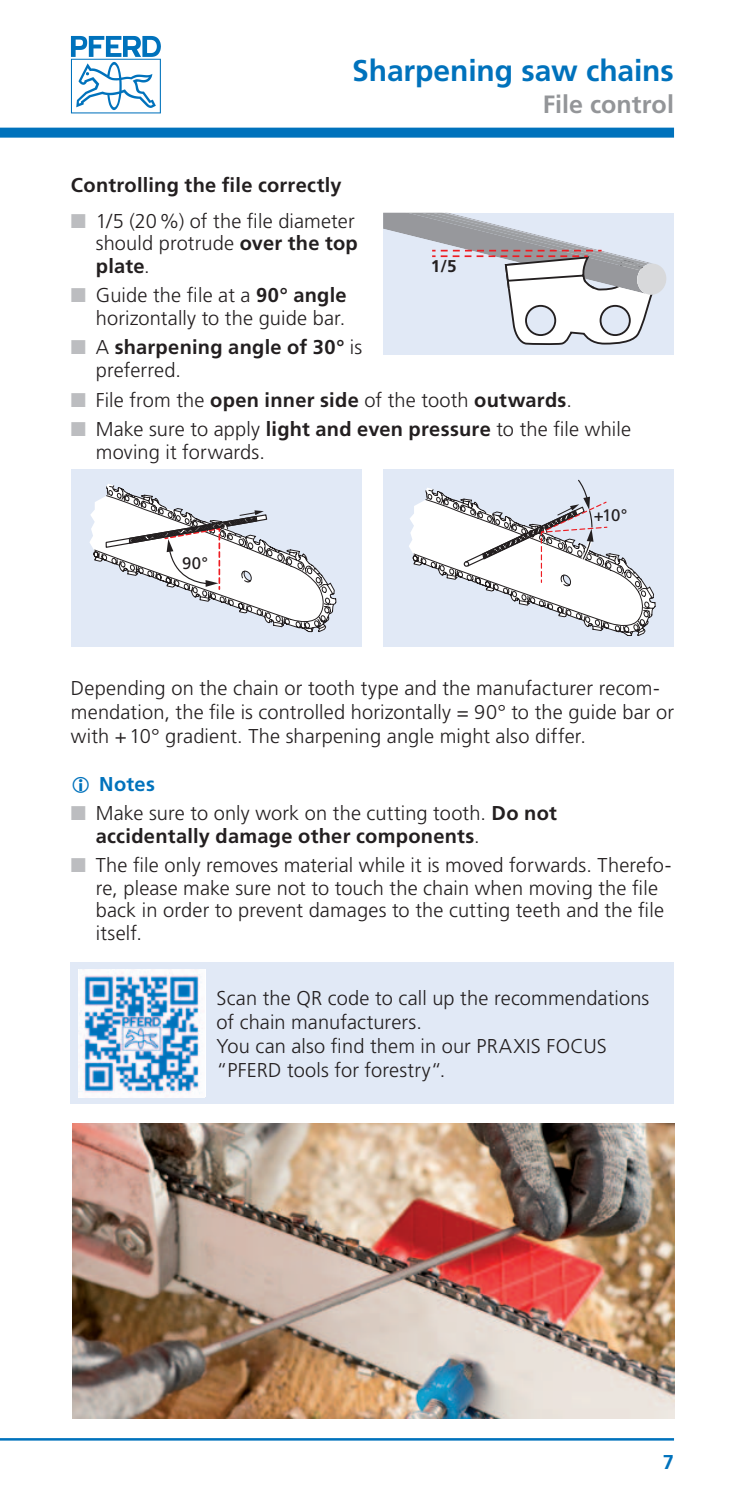
<style>
.page{position:relative;width:745px;height:1489px;background:#fff}
.page>*{position:absolute;margin:0;border:0;box-sizing:border-box;transform-origin:0 0}
.t1{font:700 30px "Frutiger LT Pro";letter-spacing:-.005em;color:#0072bc}
.t2{font:700 25px "Frutiger LT Pro";letter-spacing:.005em;color:#939598}
.t3{font:300 20px/22.5px "Frutiger LT Pro";letter-spacing:.005em;color:#231f20}
.t4{font:700 20px/22.5px "Frutiger LT Pro";letter-spacing:.015em;color:#231f20}
.t5{font:700 20px "Frutiger LT Pro";letter-spacing:.015em;color:#0072bc}
.t6{font:700 17px "Frutiger LT Pro";color:#231f20}
.t7{font:16.75px "Frutiger LT Pro";color:#231f20}
.s1{color:#bcbdc0}
.s2{font-weight:700}
.s3{font-weight:300}
</style>
<div class="page">
<hr style="left:0;top:1437px;width:673px;height:3px;background:#0072bc">
<div style="left:0;top:128px;width:673px;height:10px;background:#0072bc"></div>
<svg style="left:71px;top:36px;width:90px;height:77px"></svg>
<div style="left:383px;top:469px;width:290px;height:177px;background:#e1e9f6"></div>
<svg style="left:409px;top:479px;width:246px;height:157px"></svg>
<div style="left:71px;top:469px;width:290px;height:177px;background:#e1e9f6"></div>
<svg style="left:89px;top:484px;width:247px;height:148px"></svg>
<div style="left:383px;top:213px;width:290px;height:141px;background:#e1e9f6"></div>
<svg style="left:383px;top:213px;width:283px;height:132px"></svg>
<img style="left:72px;top:1123px;width:602px;height:294px">
<div style="left:71px;top:962px;width:602px;height:142px;background:#e1e9f6"></div>
<img style="left:78px;top:969px;width:127px;height:128px">
<h1 class="t1" style="left:352px;top:53px;width:323px">Sharpening saw chains</h1>
<p class="t2" style="left:542px;top:90px;width:133px">File control</p>
<p class="t4" style="left:71px;top:174px;width:272px">Controlling the file correctly</p>
<p class="t3" style="left:96px;top:210px;width:263px;text-indent:-25px"><span class="s1">■</span> 1/5 (20%) of the file diameter should protrude <span class="s2">over the top plate</span>.</p>
<p class="t3" style="left:71px;top:284px;width:277px;text-align:right"><span class="s1">■</span> Guide the file at a <span class="s2">90° angle </span>horizontally to the guide bar.</p>
<p class="t4" style="left:96px;top:336px;width:268px;text-indent:-25px"><span class="s1">■</span> <span class="s3">A</span> sharpening angle of 30° <span class="s3">is preferred.</span></p>
<p class="t3" style="left:71px;top:388px;width:502px"><span class="s1">■</span> File from the <span class="s2">open inner side</span> of the tooth <span class="s2">outwards</span>.</p>
<p class="t3" style="left:96px;top:418px;width:536px;text-indent:-25px"><span class="s1">■</span> Make sure to apply <span class="s2">light and even pressure</span> to the file while moving it forwards.</p>
<p class="t6" style="left:430px;top:256px;width:27px">1/5</p>
<p class="t7" style="left:182px;top:553px;width:28px">90°</p>
<p class="t7" style="left:593px;top:506px;width:35px">+10°</p>
<p class="t3" style="left:71px;top:675px;width:604px;line-height:24px">Depending on the chain or tooth type and the manufacturer recom&shy;mendation, the file is controlled horizontally = 90° to the guide bar or with +10° gradient. The sharpening angle might also differ.</p>
<p class="t5" style="left:99px;top:772px;width:57px">Notes</p>
<p class="t4" style="left:96px;top:802px;width:462px;text-indent:-25px"><span class="s1">■</span> <span class="s3">Make sure to only work on the cutting tooth.</span> Do not accidentally damage other components<span class="s3">.</span></p>
<p class="t3" style="left:96px;top:854px;width:577px;text-indent:-25px"><span class="s1">■</span> The file only removes material while it is moved forwards. Therefo&shy;re, please make sure not to touch the chain when moving the file back in order to prevent damages to the cutting teeth and the file itself.</p>
<p class="t3" style="left:216px;top:986px;width:434px;line-height:24px">Scan the QR code to call up the recommendations of chain manufacturers.<br>You can also find them in our PRAXIS FOCUS “PFERD tools for forestry“.</p>
<p class="t5" style="left:662px;top:1449px;width:13px">7</p>
</div>
